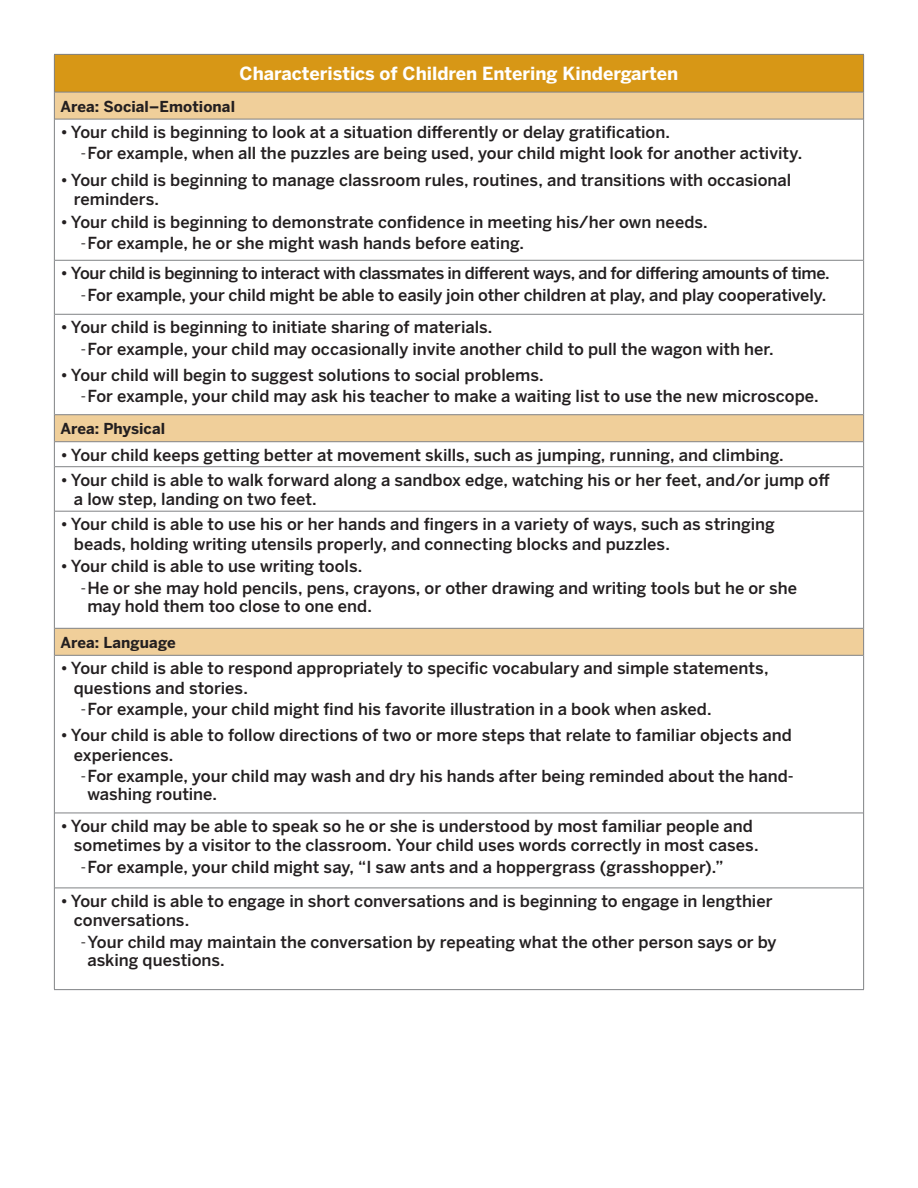
<style>
.page{position:relative;width:918px;height:1188px;background:#fff}
.page>*{position:absolute;margin:0;border:0;box-sizing:border-box;transform-origin:0 0}
.table_head{font:700 18px "Benton Sans";color:#fff}
.t1{font:500 16.5px/19.5px "Benton Sans";color:#231f20}
.t2{font:500 16.5px "Benton Sans";letter-spacing:-.025em;color:#231f20}
.table_header_2{font:700 15px "Benton Sans";letter-spacing:.005em;color:#231f20}
.s1{font-weight:400}
</style>
<div class="page">
<div style="left:54px;top:54px;width:810px;height:38px;background:#d79716"></div>
<svg style="left:55px;top:93px;width:808px;height:562px"></svg>
<hr style="left:54px;top:54px;width:810px;height:1px;background:#808285">
<hr style="left:54px;top:55px;width:1px;height:37px;background:#808285">
<hr style="left:863px;top:55px;width:1px;height:37px;background:#808285">
<svg style="left:54px;top:92px;width:1px;height:27px"></svg>
<svg style="left:863px;top:92px;width:1px;height:27px"></svg>
<hr style="left:54px;top:119px;width:1px;height:141px;background:#808285">
<hr style="left:863px;top:119px;width:1px;height:141px;background:#808285">
<hr style="left:54px;top:260px;width:1px;height:54px;background:#808285">
<hr style="left:863px;top:260px;width:1px;height:54px;background:#808285">
<hr style="left:54px;top:314px;width:1px;height:101px;background:#808285">
<hr style="left:863px;top:314px;width:1px;height:101px;background:#808285">
<svg style="left:54px;top:415px;width:1px;height:52px"></svg>
<svg style="left:863px;top:415px;width:1px;height:52px"></svg>
<hr style="left:54px;top:467px;width:1px;height:44px;background:#808285">
<hr style="left:863px;top:467px;width:1px;height:44px;background:#808285">
<hr style="left:54px;top:511px;width:1px;height:117px;background:#808285">
<hr style="left:863px;top:511px;width:1px;height:117px;background:#808285">
<svg style="left:54px;top:628px;width:1px;height:27px"></svg>
<svg style="left:863px;top:628px;width:1px;height:27px"></svg>
<hr style="left:54px;top:655px;width:1px;height:158px;background:#808285">
<hr style="left:863px;top:655px;width:1px;height:158px;background:#808285">
<hr style="left:54px;top:989px;width:810px;height:1px;background:#808285">
<hr style="left:54px;top:813px;width:1px;height:75px;background:#808285">
<hr style="left:863px;top:813px;width:1px;height:75px;background:#808285">
<hr style="left:54px;top:888px;width:1px;height:101px;background:#808285">
<hr style="left:863px;top:888px;width:1px;height:101px;background:#808285">
<hr style="left:55px;top:92px;width:808px;height:1px;background:#808285">
<hr style="left:55px;top:119px;width:808px;height:1px;background:#808285">
<hr style="left:55px;top:260px;width:808px;height:1px;background:#808285">
<hr style="left:55px;top:314px;width:808px;height:1px;background:#808285">
<hr style="left:55px;top:414px;width:808px;height:1px;background:#808285">
<hr style="left:55px;top:441px;width:808px;height:1px;background:#808285">
<hr style="left:55px;top:466px;width:808px;height:1px;background:#808285">
<hr style="left:55px;top:511px;width:808px;height:1px;background:#808285">
<hr style="left:55px;top:628px;width:808px;height:1px;background:#808285">
<hr style="left:55px;top:655px;width:808px;height:1px;background:#808285">
<hr style="left:55px;top:813px;width:808px;height:1px;background:#808285">
<hr style="left:55px;top:888px;width:808px;height:1px;background:#808285">
<p class="table_head" style="left:240px;top:63px;width:440px">Characteristics of Children Entering Kindergarten</p>
<p class="table_header_2" style="left:60px;top:97px;width:176px">Area: Social–Emotional</p>
<p class="t1" style="left:60px;top:122px;width:611px">• Your child is beginning to look at a situation differently or delay gratification.</p>
<p class="t1" style="left:81px;top:143px;width:723px"><span class="s1">-</span>For example, when all the puzzles are being used, your child might look for another activity.</p>
<p class="t1" style="left:74px;top:170px;width:719px;text-indent:-14px">• Your child is beginning to manage classroom rules, routines, and transitions with occasional reminders.</p>
<p class="t1" style="left:60px;top:212px;width:649px">• Your child is beginning to demonstrate confidence in meeting his/her own needs.</p>
<p class="t1" style="left:81px;top:233px;width:445px"><span class="s1">-</span>For example, he or she might wash hands before eating.</p>
<p class="t2" style="left:60px;top:263px;width:771px">• Your child is beginning to interact with classmates in different ways, and for differing amounts of time.</p>
<p class="t1" style="left:81px;top:285px;width:747px"><span class="s1">-</span>For example, your child might be able to easily join other children at play, and play cooperatively.</p>
<p class="t1" style="left:60px;top:317px;width:434px">• Your child is beginning to initiate sharing of materials.</p>
<p class="t1" style="left:81px;top:339px;width:695px"><span class="s1">-</span>For example, your child may occasionally invite another child to pull the wagon with her.</p>
<p class="t1" style="left:60px;top:365px;width:485px">• Your child will begin to suggest solutions to social problems.</p>
<p class="t1" style="left:81px;top:386px;width:740px"><span class="s1">-</span>For example, your child may ask his teacher to make a waiting list to use the new microscope.</p>
<p class="table_header_2" style="left:60px;top:420px;width:106px">Area: Physical</p>
<p class="t1" style="left:60px;top:445px;width:725px">• Your child keeps getting better at movement skills, such as jumping, running, and climbing.</p>
<p class="t1" style="left:74px;top:470px;width:757px;text-indent:-14px">• Your child is able to walk forward along a sandbox edge, watching his or her feet, and/or jump off a low step, landing on two feet.</p>
<p class="t1" style="left:74px;top:514px;width:703px;text-indent:-14px">• Your child is able to use his or her hands and fingers in a variety of ways, such as stringing beads, holding writing utensils properly, and connecting blocks and puzzles.</p>
<p class="t1" style="left:60px;top:556px;width:304px">• Your child is able to use writing tools.</p>
<p class="t1" style="left:87px;top:578px;width:711px;line-height:18px;text-indent:-7px"><span class="s1">-</span>He or she may hold pencils, pens, crayons, or other drawing and writing tools but he or she may hold them too close to one end.</p>
<p class="table_header_2" style="left:60px;top:633px;width:117px">Area: Language</p>
<p class="t1" style="left:74px;top:658px;width:696px;text-indent:-14px">• Your child is able to respond appropriately to specific vocabulary and simple statements, questions and stories.</p>
<p class="t1" style="left:81px;top:699px;width:632px"><span class="s1">-</span>For example, your child might find his favorite illustration in a book when asked.</p>
<p class="t1" style="left:74px;top:725px;width:719px;text-indent:-14px">• Your child is able to follow directions of two or more steps that relate to familiar objects and experiences.</p>
<p class="t1" style="left:87px;top:767px;width:708px;line-height:18px;text-indent:-7px"><span class="s1">-</span>For example, your child may wash and dry his hands after being reminded about the hand&shy;washing routine.</p>
<p class="t1" style="left:74px;top:816px;width:686px;text-indent:-14px">• Your child may be able to speak so he or she is understood by most familiar people and sometimes by a visitor to the classroom. Your child uses words correctly in most cases.</p>
<p class="t1" style="left:81px;top:857px;width:644px"><span class="s1">-</span>For example, your child might say, “I saw ants and a hoppergrass (grasshopper).”</p>
<p class="t1" style="left:74px;top:891px;width:700px;text-indent:-14px">• Your child is able to engage in short conversations and is beginning to engage in lengthier conversations.</p>
<p class="t1" style="left:87px;top:932px;width:691px;line-height:18px;text-indent:-7px"><span class="s1">-</span>Your child may maintain the conversation by repeating what the other person says or by asking questions.</p>
</div>
